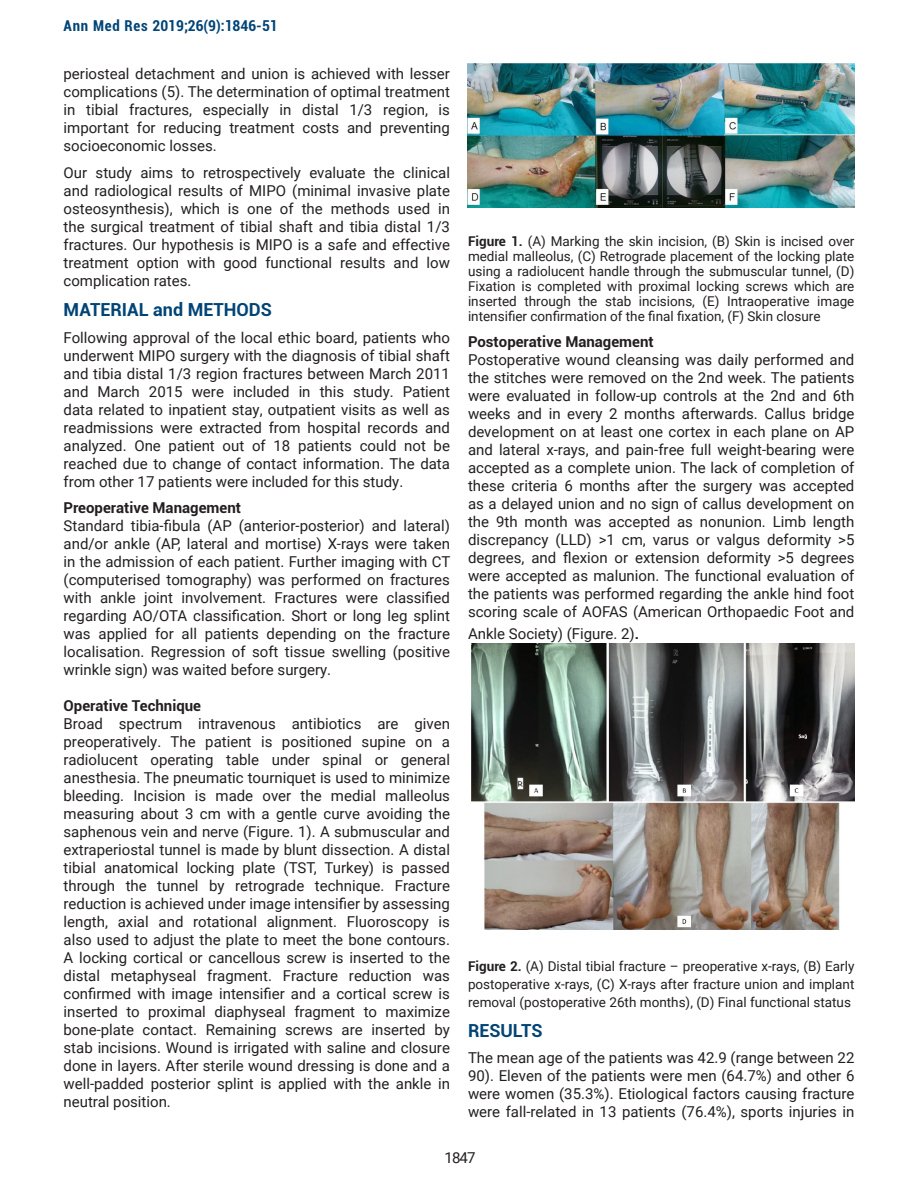
<style>
.page{position:relative;width:918px;height:1188px;background:#fff}
.page>*{position:absolute;margin:0;border:0;box-sizing:border-box;transform-origin:0 0}
.t1{font:700 18px "Roboto";color:#004475}
.t2{font:15px/18px "Roboto";color:#231f20;text-align:justify}
.t3{font:700 15px "Roboto";color:#231f20}
.t4{font:700 condensed 15px "Roboto";color:#004475}
.t5{font:13.5px/15px "Roboto";color:#231f20;text-align:justify}
.s1{font-weight:700}
</style>
<div class="page">
<img style="left:468px;top:64px;width:386px;height:143px">
<img style="left:471px;top:643px;width:383px;height:287px">
<p class="t4" style="left:64px;top:15px;width:216px">Ann Med Res 2019;26(9):1846-51</p>
<p class="t2" style="left:64px;top:65px;width:388px">periosteal detachment and union is achieved with lesser complications (5). The determination of optimal treatment in tibial fractures, especially in distal 1/3 region, is important for reducing treatment costs and preventing socioeconomic losses.</p>
<p class="t2" style="left:64px;top:163px;width:388px">Our study aims to retrospectively evaluate the clinical and radiological results of MIPO (minimal invasive plate osteosynthesis), which is one of the methods used in the surgical treatment of tibial shaft and tibia distal 1/3 fractures. Our hypothesis is MIPO is a safe and effective treatment option with good functional results and low complication rates.</p>
<p class="t1" style="left:64px;top:297px;width:210px">MATERIAL and METHODS</p>
<p class="t2" style="left:64px;top:328px;width:388px">Following approval of the local ethic board, patients who underwent MIPO surgery with the diagnosis of tibial shaft and tibia distal 1/3 region fractures between March 2011 and March 2015 were included in this study. Patient data related to inpatient stay, outpatient visits as well as readmissions were extracted from hospital records and analyzed. One patient out of 18 patients could not be reached due to change of contact information. The data from other 17 patients were included for this study.</p>
<p class="t3" style="left:64px;top:497px;width:179px">Preoperative Management</p>
<p class="t2" style="left:64px;top:516px;width:388px">Standard tibia-fibula (AP (anterior-posterior) and lateral) and/or ankle (AP, lateral and mortise) X-rays were taken in the admission of each patient. Further imaging with CT (computerised tomography) was performed on fractures with ankle joint involvement. Fractures were classified regarding AO/OTA classification. Short or long leg splint was applied for all patients depending on the fracture localisation. Regression of soft tissue swelling (positive wrinkle sign) was waited before surgery.</p>
<p class="t3" style="left:64px;top:695px;width:139px">Operative Technique</p>
<p class="t2" style="left:64px;top:714px;width:388px">Broad spectrum intravenous antibiotics are given preoperatively. The patient is positioned supine on a radiolucent operating table under spinal or general anesthesia. The pneumatic tourniquet is used to minimize bleeding. Incision is made over the medial malleolus measuring about 3 cm with a gentle curve avoiding the saphenous vein and nerve (Figure. 1). A submuscular and extraperiostal tunnel is made by blunt dissection. A distal tibial anatomical locking plate (TST, Turkey) is passed through the tunnel by retrograde technique. Fracture reduction is achieved under image intensifier by assessing length, axial and rotational alignment. Fluoroscopy is also used to adjust the plate to meet the bone contours.<br>A locking cortical or cancellous screw is inserted to the distal metaphyseal fragment. Fracture reduction was confirmed with image intensifier and a cortical screw is inserted to proximal diaphyseal fragment to maximize bone-plate contact. Remaining screws are inserted by stab incisions. Wound is irrigated with saline and closure done in layers. After sterile wound dressing is done and a well-padded posterior splint is applied with the ankle in neutral position.</p>
<p class="t5" style="left:468px;top:233px;width:388px"><span class="s1">Figure 1.</span> (A) Marking the skin incision, (B) Skin is incised over medial malleolus, (C) Retrograde placement of the locking plate using a radiolucent handle through the submuscular tunnel, (D)<br>Fixation is completed with proximal locking screws which are inserted through the stab incisions, (E) Intraoperative image intensifier confirmation of the final fixation, (F) Skin closure</p>
<p class="t3" style="left:468px;top:332px;width:187px">Postoperative Management</p>
<p class="t2" style="left:468px;top:351px;width:388px">Postoperative wound cleansing was daily performed and the stitches were removed on the 2nd week. The patients were evaluated in follow-up controls at the 2nd and 6th weeks and in every 2 months afterwards. Callus bridge development on at least one cortex in each plane on AP and lateral x-rays, and pain-free full weight-bearing were accepted as a complete union. The lack of completion of these criteria 6 months after the surgery was accepted as a delayed union and no sign of callus development on the 9th month was accepted as nonunion. Limb length discrepancy (LLD) &gt;1 cm, varus or valgus deformity &gt;5 degrees, and flexion or extension deformity &gt;5 degrees were accepted as malunion. The functional evaluation of the patients was performed regarding the ankle hind foot scoring scale of AOFAS (American Orthopaedic Foot and</p>
<p class="t2" style="left:468px;top:624px;width:173px">Ankle Society) (Figure. 2)<span class="s1">.</span></p>
<p class="t5" style="left:468px;top:956px;width:388px;line-height:18px"><span class="s1">Figure 2.</span> (A) Distal tibial fracture – preoperative x-rays, (B) Early postoperative x-rays, (C) X-rays after fracture union and implant removal (postoperative 26th months), (D) Final functional status</p>
<p class="t1" style="left:468px;top:1018px;width:76px">RESULTS</p>
<p class="t2" style="left:468px;top:1048px;width:388px">The mean age of the patients was 42.9 (range between 22<br>90). Eleven of the patients were men (64.7%) and other 6 were women (35.3%). Etiological factors causing fracture were fall-related in 13 patients (76.4%), sports injuries in</p>
<p class="t2" style="left:445px;top:1148px;width:32px">1847</p>
</div>
